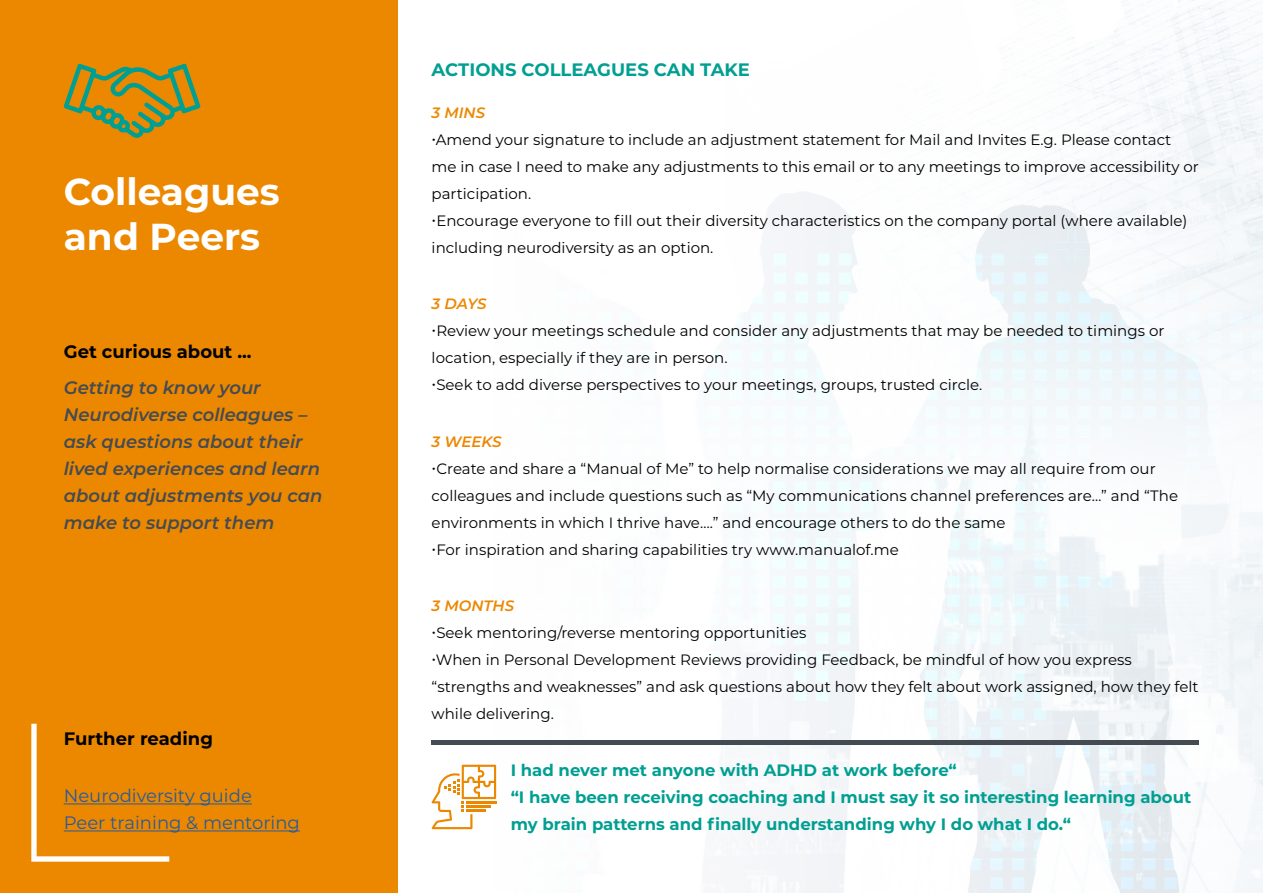
<style>
.page{position:relative;width:1263px;height:893px;background:#fff}
.page>*{position:absolute;margin:0;border:0;box-sizing:border-box;transform-origin:0 0}
.t1{font:700 37.5px/45px "Montserrat";color:#fff}
.t2{font:italic 600 18px/27px "Montserrat";color:#444b52}
.t3{font:18px/27px "Montserrat";color:#275b9b}
.t4{font:700 18px "Montserrat";color:#000}
.t5{font:700 18px "Montserrat";color:#009f92}
.t6{font:700 16.5px/27px "Montserrat";color:#009f92}
.t7{font:15px/27px "Montserrat";color:#000}
.t8{font:italic 600 15px "Montserrat";color:#ec8800}
</style>
<div class="page">
<div style="left:0;top:0;width:398px;height:893px;background:#ec8800"></div>
<svg style="left:31px;top:724px;width:138px;height:138px"></svg>
<img style="left:431px;top:0;width:832px;height:893px">
<hr style="left:64px;top:803px;width:188px;height:1px;background:#275b9b">
<hr style="left:64px;top:830px;width:236px;height:1px;background:#275b9b">
<svg style="left:63px;top:64px;width:138px;height:74px"></svg>
<svg style="left:432px;top:765px;width:64px;height:64px"></svg>
<hr style="left:432px;top:740px;width:767px;height:4px;background:#444b52">
<h1 class="t1" style="left:64px;top:168px;width:217px">Colleagues and Peers</h1>
<p class="t4" style="left:64px;top:339px;width:189px">Get curious about ...</p>
<p class="t2" style="left:64px;top:373px;width:260px">Getting to know your<br>Neurodiverse colleagues – ask questions about their lived experiences and learn about adjustments you can make to support them</p>
<p class="t4" style="left:64px;top:725px;width:151px">Further reading</p>
<p class="t3" style="left:64px;top:782px;width:238px">Neurodiversity guide<br>Peer training &amp; mentoring</p>
<p class="t5" style="left:432px;top:57px;width:320px">ACTIONS COLLEAGUES CAN TAKE</p>
<p class="t8" style="left:432px;top:102px;width:55px">3 MINS</p>
<p class="t7" style="left:432px;top:126px;width:769px">•Amend your signature to include an adjustment statement for Mail and Invites E.g. Please contact me in case I need to make any adjustments to this email or to any meetings to improve accessibility or participation.</p>
<p class="t7" style="left:432px;top:207px;width:757px">•Encourage everyone to fill out their diversity characteristics on the company portal (where available) including neurodiversity as an option.</p>
<p class="t8" style="left:432px;top:293px;width:56px">3 DAYS</p>
<p class="t7" style="left:432px;top:317px;width:734px">•Review your meetings schedule and consider any adjustments that may be needed to timings or location, especially if they are in person.</p>
<p class="t7" style="left:432px;top:371px;width:552px">•Seek to add diverse perspectives to your meetings, groups, trusted circle.</p>
<p class="t8" style="left:432px;top:431px;width:72px">3 WEEKS</p>
<p class="t7" style="left:432px;top:454px;width:748px">•Create and share a “Manual of Me” to help normalise considerations we may all require from our colleagues and include questions such as “My communications channel preferences are…” and “The environments in which I thrive have….” and encourage others to do the same</p>
<p class="t7" style="left:432px;top:535px;width:469px">•For inspiration and sharing capabilities try www.manualof.me</p>
<p class="t8" style="left:432px;top:595px;width:84px">3 MONTHS</p>
<p class="t7" style="left:432px;top:618px;width:376px">•Seek mentoring/reverse mentoring opportunities</p>
<p class="t7" style="left:432px;top:645px;width:768px">•When in Personal Development Reviews providing Feedback, be mindful of how you express “strengths and weaknesses” and ask questions about how they felt about work assigned, how they felt while delivering.</p>
<p class="t6" style="left:511px;top:756px;width:682px">I had never met anyone with ADHD at work before“<br>“I have been receiving coaching and I must say it so interesting learning about my brain patterns and finally understanding why I do what I do.“</p>
</div>
